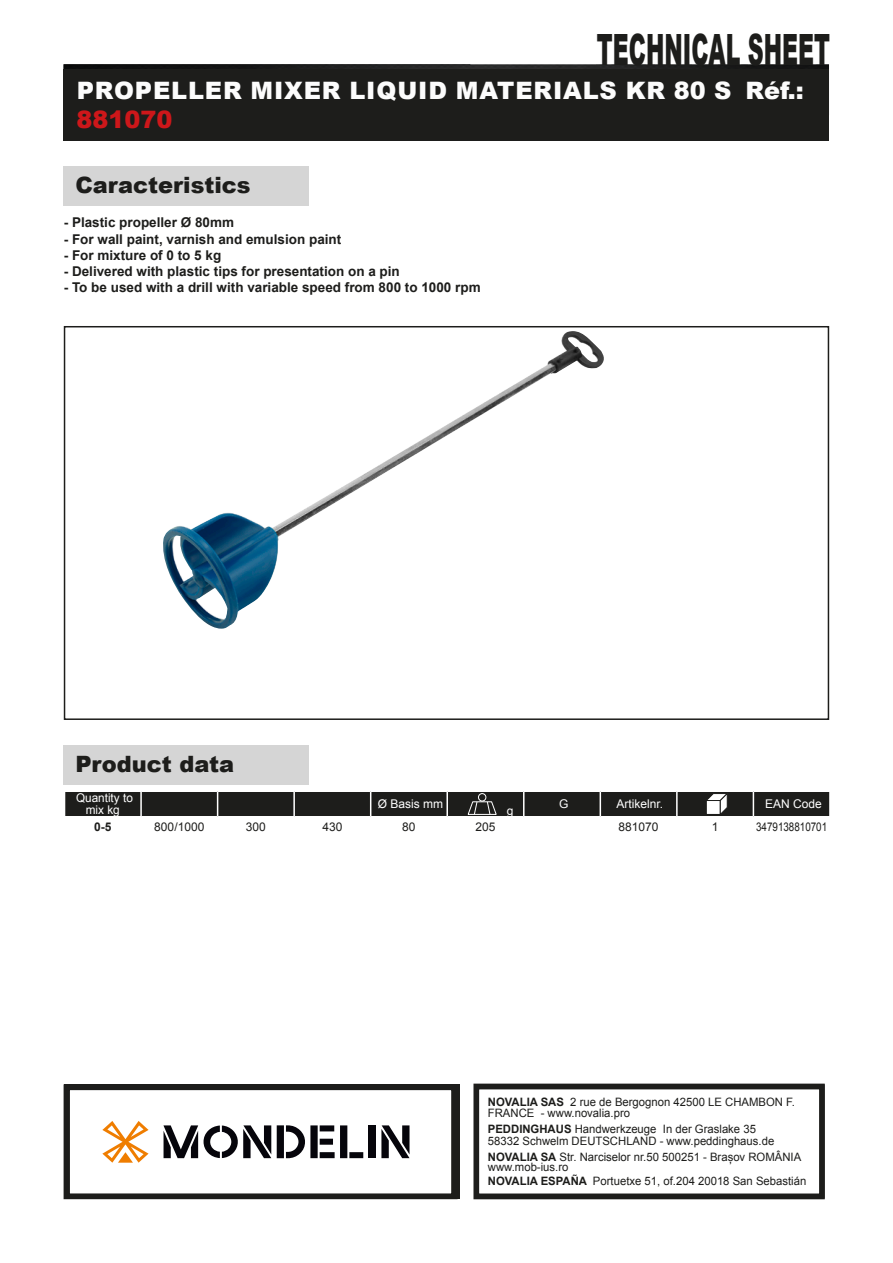
<style>
.page{position:relative;width:893px;height:1263px;background:#fff}
.page>*{position:absolute;margin:0;border:0;box-sizing:border-box;transform-origin:0 0}
.t1{font:900 43.2px "Arial";color:#1d1d1b;scale:.51 1}
.t2{font:900 24px "Arial";letter-spacing:.035em;color:#fcfcfc}
.t3{font:900 24px "Arial";color:#cd171a}
.t4{font:900 22.5px "Arial";color:#1d1d1b}
.t5{font:700 13.5px "Arial";color:#1d1d1b}
.t6{font:12.9px/14.2px "Arial";color:#1d1d1b}
.t7{font:700 12.9px "Arial";color:#1d1d1b}
.t8{font:12px/12px "Arial";color:#fff;text-align:center}
.t9{font:12px "Arial";color:#1d1d1b}
.t10{font:12px "Arial";color:#1d1d1b;scale:.82 1}
.t11{font:700 12px "Arial";color:#1d1d1b}
.t12{font:11.55px/11.6px "Arial";color:#1d1d1b}
.s1{font-weight:700}
</style>
<div class="page">
<img style="left:64px;top:64px;width:765px;height:5px">
<div style="left:64px;top:69px;width:765px;height:72px;background:#1d1d1b"></div>
<div style="left:64px;top:166px;width:245px;height:40px;background:#d5d5d5"></div>
<div style="left:64px;top:326px;width:765px;height:394px;border:2px solid #1d1d1b"></div>
<div style="left:64px;top:745px;width:245px;height:39px;background:#d5d5d5"></div>
<svg style="left:65px;top:791px;width:765px;height:26px;background:#373735"></svg>
<img style="left:163px;top:331px;width:441px;height:298px">
<div style="left:473px;top:1084px;width:352px;height:115px;border:6px solid #1d1d1b"></div>
<div style="left:64px;top:1084px;width:393px;height:115px;border:6px solid #1d1d1b"></div>
<svg style="left:277px;top:1125px;width:86px;height:33px"></svg>
<div style="left:369px;top:1125px;width:7px;height:33px;background:#06050b"></div>
<svg style="left:381px;top:1125px;width:28px;height:33px"></svg>
<svg style="left:102px;top:1121px;width:47px;height:42px"></svg>
<svg style="left:164px;top:1125px;width:107px;height:33px"></svg>
<h1 class="t1" style="left:597px;top:18px;width:458px">TECHNICAL SHEET</h1>
<h2 class="t2" style="left:77px;top:73px;width:729px">PROPELLER MIXER LIQUID MATERIALS KR 80 S Réf.:</h2>
<h2 class="t3" style="left:76px;top:102px;width:98px">881070</h2>
<h3 class="t4" style="left:75px;top:168px;width:177px">Caracteristics</h3>
<p class="t5" style="left:64px;top:213px;width:172px">- Plastic propeller Ø 80mm</p>
<p class="t5" style="left:64px;top:229px;width:279px">- For wall paint, varnish and emulsion paint</p>
<p class="t5" style="left:64px;top:246px;width:159px">- For mixture of 0 to 5 kg</p>
<p class="t5" style="left:64px;top:262px;width:338px">- Delivered with plastic tips for presentation on a pin</p>
<p class="t5" style="left:64px;top:278px;width:418px">- To be used with a drill with variable speed from 800 to 1000 rpm</p>
<h3 class="t4" style="left:75px;top:747px;width:160px">Product data</h3>
<p class="t8" style="left:76px;top:792px;width:58px">Quantity to mix kg</p>
<p class="t8" style="left:378px;top:798px;width:67px">Ø Basis mm</p>
<p class="t8" style="left:507px;top:804px;width:8px">g</p>
<p class="t8" style="left:559px;top:798px;width:11px">G</p>
<p class="t8" style="left:617px;top:798px;width:48px">Artikelnr.</p>
<p class="t8" style="left:765px;top:798px;width:58px">EAN Code</p>
<p class="t11" style="left:94px;top:819px;width:19px">0-5</p>
<p class="t9" style="left:154px;top:819px;width:52px">800/1000</p>
<p class="t9" style="left:246px;top:819px;width:22px">300</p>
<p class="t9" style="left:322px;top:819px;width:22px">430</p>
<p class="t9" style="left:402px;top:819px;width:15px">80</p>
<p class="t9" style="left:475px;top:819px;width:22px">205</p>
<p class="t9" style="left:619px;top:819px;width:42px">881070</p>
<p class="t9" style="left:712px;top:819px;width:8px">1</p>
<p class="t10" style="left:756px;top:819px;width:88px">3479138810701</p>
<p class="t12" style="left:488px;top:1096px;width:309px"><span class="s1">NOVALIA SAS</span> 2 rue de Bergognon 42500 LE CHAMBON F.<br>FRANCE - www.novalia.pro</p>
<p class="t12" style="left:488px;top:1123px;width:288px"><span class="s1">PEDDINGHAUS</span> Handwerkzeuge In der Graslake 35<br>58332 Schwelm DEUTSCHLAND - www.peddinghaus.de</p>
<p class="t12" style="left:488px;top:1151px;width:315px;line-height:10.2px"><span class="s1">NOVALIA SA</span> Str. Narciselor nr.50 500251 - Brașov ROMÂNIA www.mob-ius.ro</p>
<p class="t12" style="left:488px;top:1175px;width:320px"><span class="s1">NOVALIA ESPAÑA</span> Portuetxe 51, of.204 20018 San Sebastián</p>
<p class="t7" style="left:504px;top:1105px;width:86px">NOVALIA SAS</p>
<p class="t6" style="left:504px;top:1121px;width:181px">2 rue de Bergognon 42500<br>LE CHAMBON FEUGEROLLES<br>FRANCE<br>www.novalia.pro</p>
</div>
